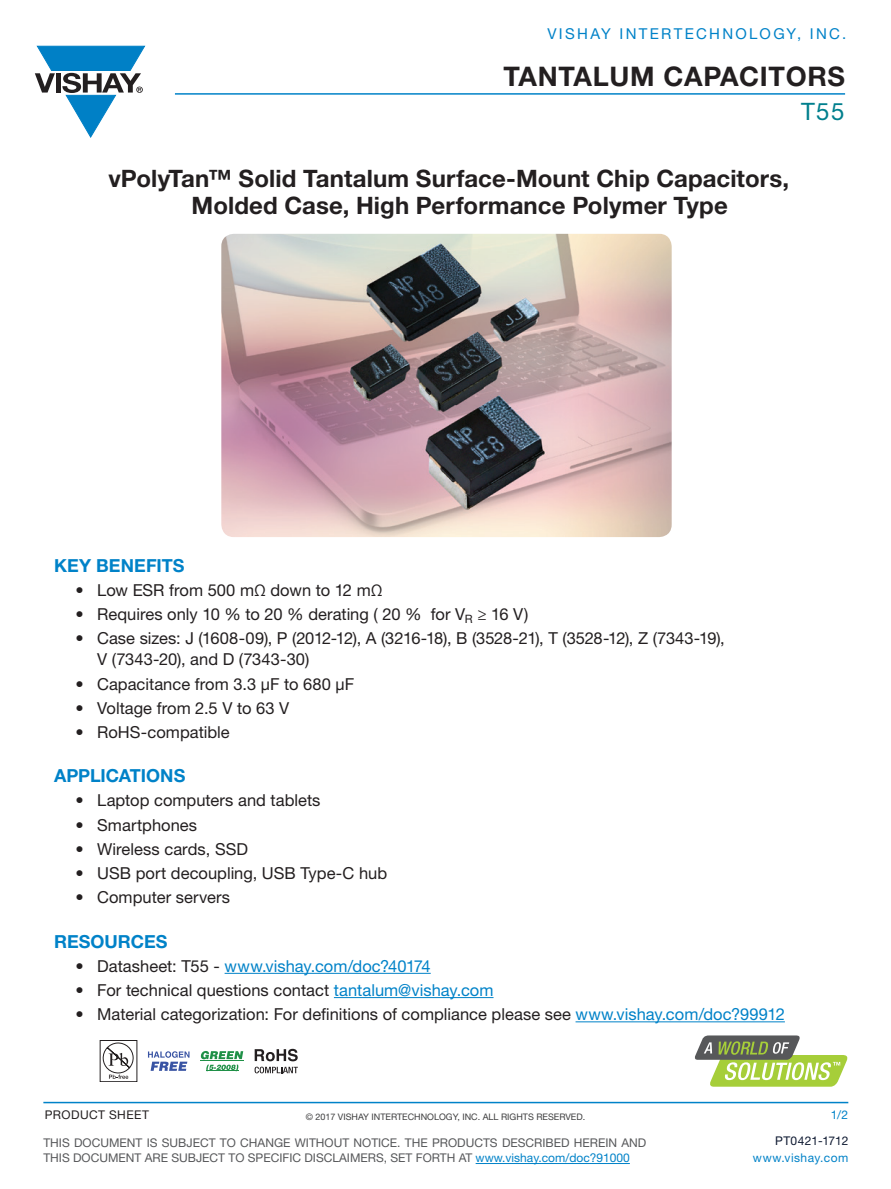
<style>
.page{position:relative;width:891px;height:1189px;background:#fff}
.page>*{position:absolute;margin:0;border:0;box-sizing:border-box;transform-origin:0 0}
.t1{font:700 27px "Helvetica Neue LT Std";letter-spacing:.025em;color:#231f20}
.t2{font:700 24px/27px "Helvetica Neue LT Std";letter-spacing:.005em;color:#231f20}
.t3{font:24px "Helvetica Neue LT Std";color:#007f8d}
.t4{font:700 18px "Helvetica Neue LT Std";color:#0082c8}
.t5{font:16.5px/21px "Helvetica Neue LT Std";color:#231f20}
.t6{font:16.5px "Helvetica Neue LT Std";color:#0082c8}
.t7{font:15px "Helvetica Neue LT Std";letter-spacing:.155em;color:#0082c8}
.t8{font:12px/15px "Helvetica Neue LT Std";color:#57585a}
.t9{font:12px "Helvetica Neue LT Std";letter-spacing:.04em;color:#0082c8}
.t10{font:12px "Helvetica Neue LT Std";letter-spacing:.04em;color:#231f20}
.t11{font:12px "Helvetica Neue LT Std";letter-spacing:.015em;color:#0e1931}
.t12{font:9px "Helvetica Neue LT Std";color:#3e3e3f}
.s1{color:#231f20}
.s2{color:#0082c8}
</style>
<div class="page">
<hr style="left:225px;top:972px;width:206px;height:1px;background:#0082c8">
<hr style="left:334px;top:996px;width:160px;height:1px;background:#0082c8">
<hr style="left:576px;top:1021px;width:209px;height:1px;background:#0082c8">
<hr style="left:175px;top:93px;width:670px;height:2px;background:#0082c8">
<svg style="left:35px;top:46px;width:110px;height:91px"></svg>
<hr style="left:43px;top:1101px;width:805px;height:1px;background:#0082c8">
<hr style="left:476px;top:1162px;width:154px;height:1px;background:#0082c8">
<svg style="left:695px;top:1035px;width:152px;height:51px"></svg>
<img style="left:221px;top:234px;width:451px;height:303px">
<svg style="left:103px;top:1042px;width:31px;height:36px"></svg>
<svg style="left:148px;top:1051px;width:42px;height:19px"></svg>
<svg style="left:255px;top:1048px;width:43px;height:12px"></svg>
<svg style="left:255px;top:1066px;width:43px;height:6px"></svg>
<hr style="left:200px;top:1059px;width:44px;height:1px;background:#1f9047">
<svg style="left:200px;top:1051px;width:43px;height:7px"></svg>
<hr style="left:206px;top:1070px;width:32px;height:1px;background:#1f9047">
<svg style="left:206px;top:1064px;width:33px;height:6px"></svg>
<p class="t7" style="left:547px;top:25px;width:300px">VISHAY INTERTECHNOLOGY, INC.</p>
<h1 class="t1" style="left:503px;top:60px;width:343px">TANTALUM CAPACITORS</h1>
<h2 class="t3" style="left:801px;top:97px;width:45px">T55</h2>
<h2 class="t2" style="left:192px;top:164px;width:599px;text-indent:-83px">vPolyTan™ Solid Tantalum Surface-Mount Chip Capacitors,<br>Molded Case, High Performance Polymer Type</h2>
<p class="t4" style="left:54px;top:554px;width:132px">KEY BENEFITS</p>
<p class="t5" style="left:76px;top:579px;width:309px">• Low ESR from 500 mΩ down to 12 mΩ</p>
<p class="t5" style="left:76px;top:603px;width:454px">• Requires only 10 % to 20 % derating ( 20 % for V<sub>R</sub> ≥ 16 V)</p>
<p class="t5" style="left:97px;top:627px;width:629px;text-indent:-22px">• Case sizes: J (1608-09), P (2012-12), A (3216-18), B (3528-21), T (3528-12), Z (7343-19),<br>V (7343-20), and D (7343-30)</p>
<p class="t5" style="left:76px;top:672px;width:280px">• Capacitance from 3.3 µF to 680 µF</p>
<p class="t5" style="left:76px;top:697px;width:215px">• Voltage from 2.5 V to 63 V</p>
<p class="t5" style="left:76px;top:721px;width:156px">• RoHS-compatible</p>
<p class="t4" style="left:54px;top:764px;width:133px">APPLICATIONS</p>
<p class="t5" style="left:76px;top:789px;width:246px">• Laptop computers and tablets</p>
<p class="t5" style="left:76px;top:813px;width:123px">• Smartphones</p>
<p class="t5" style="left:76px;top:838px;width:174px">• Wireless cards, SSD</p>
<p class="t5" style="left:76px;top:862px;width:313px">• USB port decoupling, USB Type-C hub</p>
<p class="t5" style="left:76px;top:886px;width:156px">• Computer servers</p>
<p class="t4" style="left:54px;top:929px;width:115px">RESOURCES</p>
<p class="t6" style="left:76px;top:955px;width:357px"><span class="s1">• Datasheet: T55 -</span> www.vishay.com/doc?40174</p>
<p class="t5" style="left:76px;top:979px;width:419px">• For technical questions contact <span class="s2">tantalum@vishay.com</span></p>
<p class="t5" style="left:76px;top:1003px;width:711px">• Material categorization: For definitions of compliance please see <span class="s2">www.vishay.com/doc?99912</span></p>
<p class="t10" style="left:45px;top:1107px;width:36px">Product</p>
<p class="t10" style="left:109px;top:1107px;width:17px">Sheet</p>
<p class="t12" style="left:306px;top:1111px;width:281px">© 2017 VISHAY INTERTECHNOLOGY, INC. ALL RIGHTS RESERVED.</p>
<p class="t9" style="left:831px;top:1106px;width:19px">1/2</p>
<p class="t8" style="left:43px;top:1134px;width:604px">THIS DOCUMENT IS SUBJECT TO CHANGE WITHOUT NOTICE. THE PRODUCTS DESCRIBED HEREIN AND<br>THIS DOCUMENT ARE SUBJECT TO SPECIFIC DISCLAIMERS, SET FORTH AT <span class="s2">www.vishay.com/doc?91000</span></p>
<p class="t11" style="left:775px;top:1133px;width:75px">PT0421-1712</p>
<p class="t9" style="left:753px;top:1150px;width:97px">www.vishay.com</p>
</div>
